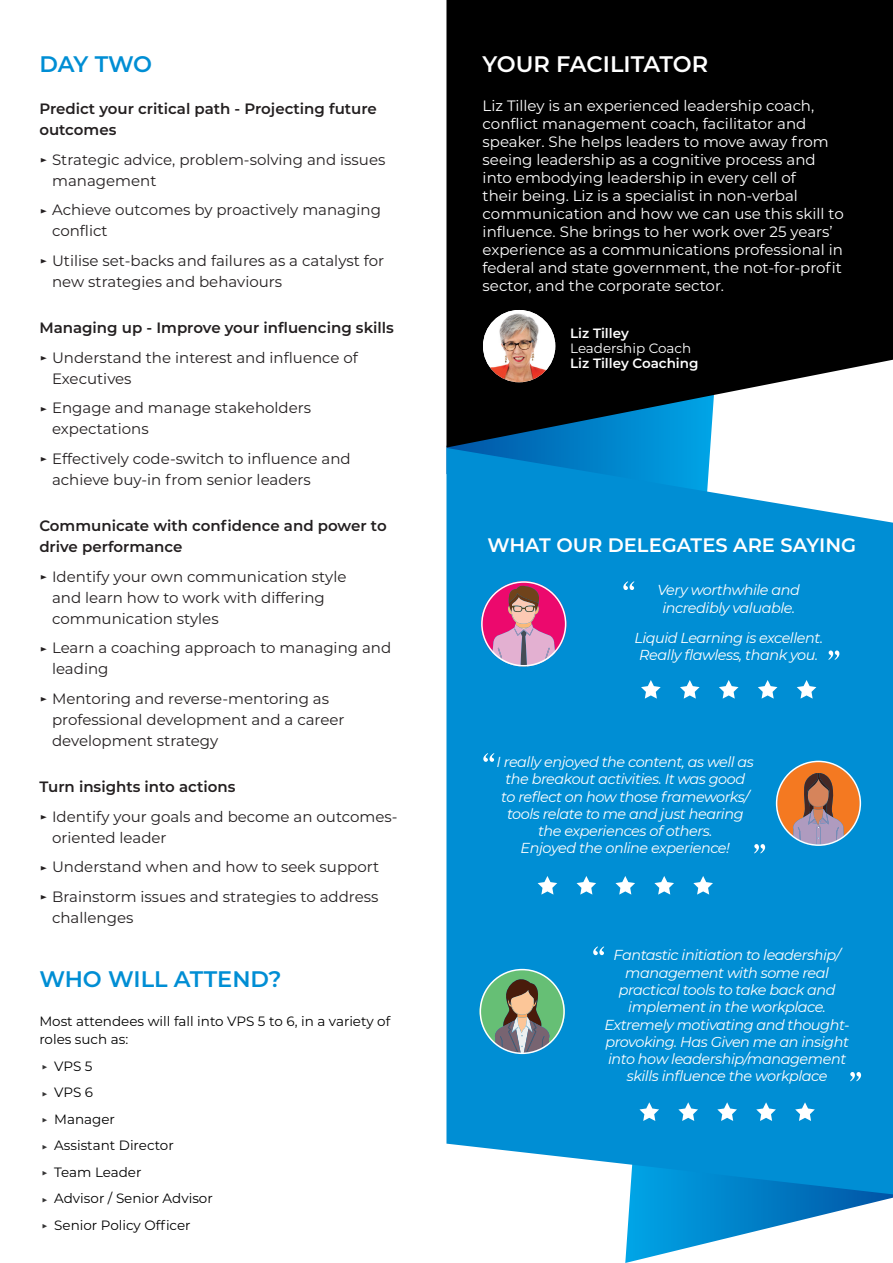
<style>
.page{position:relative;width:893px;height:1263px;background:#fff}
.page>*{position:absolute;margin:0;border:0;box-sizing:border-box;transform-origin:0 0}
.t1{font:600 22.5px "Montserrat";letter-spacing:-.005em;color:#008ed4}
.t2{font:600 22.5px "Montserrat";color:#fff}
.t3{font:600 19.5px "Montserrat";color:#fff}
.t4{font:15px/21px "Montserrat";color:#231f20}
.t5{font:15px/18px "Montserrat";color:#fff}
.t6{font:600 15px/21px "Montserrat";color:#231f20}
.t7{font:italic 14.4px/17.2px "Montserrat";letter-spacing:-.03em;color:#fff;text-align:center}
.t8{font:13.5px/26.5px "Montserrat";color:#000}
.t9{font:600 13.5px "Montserrat";color:#fff}
.t10{font:13.5px "Montserrat";color:#fff}
.s1{font-weight:600;font-size:10.35px}
.s2{font-size:10.35px}
.s3{font-weight:400}
.s4{font-weight:600}
.s5{font-weight:600;font-size:10.5px;color:#363536}
</style>
<div class="page">
<svg style="left:625px;top:1194px;width:268px;height:69px"></svg>
<svg style="left:446px;top:448px;width:447px;height:746px;background:#0f94d6"></svg>
<svg style="left:641px;top:680px;width:20px;height:19px"></svg>
<svg style="left:680px;top:680px;width:20px;height:19px"></svg>
<svg style="left:719px;top:680px;width:19px;height:19px"></svg>
<svg style="left:758px;top:680px;width:19px;height:19px"></svg>
<svg style="left:797px;top:680px;width:19px;height:19px"></svg>
<svg style="left:623px;top:581px;width:11px;height:9px"></svg>
<svg style="left:483px;top:753px;width:11px;height:9px"></svg>
<svg style="left:828px;top:650px;width:11px;height:10px"></svg>
<svg style="left:538px;top:876px;width:19px;height:18px"></svg>
<svg style="left:577px;top:876px;width:19px;height:18px"></svg>
<svg style="left:615px;top:876px;width:20px;height:18px"></svg>
<svg style="left:654px;top:876px;width:20px;height:18px"></svg>
<svg style="left:693px;top:876px;width:20px;height:18px"></svg>
<svg style="left:754px;top:844px;width:11px;height:9px"></svg>
<svg style="left:777px;top:762px;width:83px;height:83px;background:#a5816b"></svg>
<div style="left:776px;top:761px;width:85px;height:85px;border:2px solid #fff;border-radius:50%"></div>
<svg style="left:481px;top:581px;width:85px;height:85px;background:#a9689e"></svg>
<div style="left:481px;top:581px;width:85px;height:85px;border:2px solid #fff;border-radius:50%"></div>
<svg style="left:446px;top:0;width:447px;height:448px;background:#111618"></svg>
<img style="left:483px;top:310px;width:72px;height:72px;border-radius:36px">
<svg style="left:639px;top:1102px;width:20px;height:19px"></svg>
<svg style="left:678px;top:1102px;width:20px;height:19px"></svg>
<svg style="left:717px;top:1102px;width:20px;height:19px"></svg>
<svg style="left:756px;top:1102px;width:20px;height:19px"></svg>
<svg style="left:795px;top:1102px;width:20px;height:19px"></svg>
<svg style="left:480px;top:970px;width:85px;height:83px;background:#649988"></svg>
<div style="left:480px;top:969px;width:85px;height:85px;border:2px solid #fff;border-radius:50%"></div>
<svg style="left:593px;top:946px;width:11px;height:9px"></svg>
<svg style="left:850px;top:1072px;width:11px;height:9px"></svg>
<h1 class="t1" style="left:39px;top:48px;width:114px">DAY TWO</h1>
<p class="t6" style="left:39px;top:98px;width:339px">Predict your critical path - Projecting future outcomes</p>
<p class="t4" style="left:52px;top:148px;width:335px;text-indent:-13px"><span class="s1">▶</span> Strategic advice, problem-solving and issues management</p>
<p class="t4" style="left:52px;top:199px;width:330px;text-indent:-13px"><span class="s1">▶</span> Achieve outcomes by proactively managing conflict</p>
<p class="t4" style="left:52px;top:249px;width:333px;text-indent:-13px"><span class="s1">▶</span> Utilise set-backs and failures as a catalyst for new strategies and behaviours</p>
<p class="t6" style="left:39px;top:312px;width:356px;line-height:29.5px">Managing up - Improve your influencing skills <span class="s2">▶</span> <span class="s3">Understand the interest and influence of</span></p>
<p class="t4" style="left:39px;top:363px;width:273px;line-height:29.5px;text-indent:13px">Executives<br><span class="s1">▶</span> Engage and manage stakeholders</p>
<p class="t4" style="left:39px;top:413px;width:313px;line-height:29.5px;text-indent:13px">expectations<br><span class="s1">▶</span> Effectively code-switch to influence and</p>
<p class="t4" style="left:52px;top:468px;width:260px">achieve buy-in from senior leaders</p>
<p class="t6" style="left:39px;top:515px;width:349px">Communicate with confidence and power to drive performance</p>
<p class="t4" style="left:52px;top:565px;width:296px;text-indent:-13px"><span class="s1">▶</span> Identify your own communication style and learn how to work with differing communication styles</p>
<p class="t4" style="left:52px;top:637px;width:341px;text-indent:-13px"><span class="s1">▶</span> Learn a coaching approach to managing and leading</p>
<p class="t4" style="left:52px;top:687px;width:294px;text-indent:-13px"><span class="s1">▶</span> Mentoring and reverse-mentoring as professional development and a career development strategy</p>
<p class="t4" style="left:39px;top:771px;width:360px;line-height:29.5px"><span class="s4">Turn insights into actions<br></span><span class="s1">▶</span> Identify your goals and become an outcomes-</p>
<p class="t4" style="left:39px;top:822px;width:341px;line-height:29.5px;text-indent:13px">oriented leader<br><span class="s1">▶</span> Understand when and how to seek support <span class="s1">▶</span> Brainstorm issues and strategies to address</p>
<p class="t4" style="left:52px;top:906px;width:83px">challenges</p>
<h1 class="t1" style="left:39px;top:963px;width:244px">WHO WILL ATTEND?</h1>
<p class="t8" style="left:39px;top:1012px;width:352px;line-height:18px">Most attendees will fall into VPS 5 to 6, in a variety of roles such as:</p>
<p class="t8" style="left:41px;top:1052px;width:173px"><span class="s5">▶</span> VPS 5<br><span class="s5">▶</span> VPS 6<br><span class="s5">▶</span> Manager<br><span class="s5">▶</span> Assistant Director<br><span class="s5">▶</span> Team Leader<br><span class="s5">▶</span> Advisor / Senior Advisor <span class="s5">▶</span> Senior Policy Officer</p>
<h1 class="t2" style="left:483px;top:48px;width:227px">YOUR FACILITATOR</h1>
<p class="t5" style="left:483px;top:96px;width:363px">Liz Tilley is an experienced leadership coach, conflict management coach, facilitator and speaker. She helps leaders to move away from seeing leadership as a cognitive process and into embodying leadership in every cell of<br>their being. Liz is a specialist in non-verbal communication and how we can use this skill to influence. She brings to her work over 25 years’ experience as a communications professional in federal and state government, the not-for-profit sector, and the corporate sector.</p>
<p class="t9" style="left:570px;top:323px;width:60px">Liz Tilley</p>
<p class="t10" style="left:570px;top:338px;width:122px">Leadership Coach</p>
<p class="t9" style="left:570px;top:353px;width:130px">Liz Tilley Coaching</p>
<h2 class="t3" style="left:487px;top:531px;width:370px">WHAT OUR DELEGATES ARE SAYING</h2>
<p class="t7" style="left:657px;top:581px;width:144px">Very worthwhile and incredibly valuable.</p>
<p class="t7" style="left:634px;top:628px;width:190px">Liquid Learning is excellent.<br>Really flawless, thank you.</p>
<p class="t7" style="left:497px;top:753px;width:259px">I really enjoyed the content, as well as the breakout activities. It was good to reflect on how those frameworks/ tools relate to me and just hearing the experiences of others.<br>Enjoyed the online experience!</p>
<p class="t7" style="left:604px;top:946px;width:247px">Fantastic initiation to leadership/ management with some real practical tools to take back and implement in the workplace.<br>Extremely motivating and thought&shy;provoking. Has Given me an insight into how leadership/management skills influence the workplace</p>
</div>
